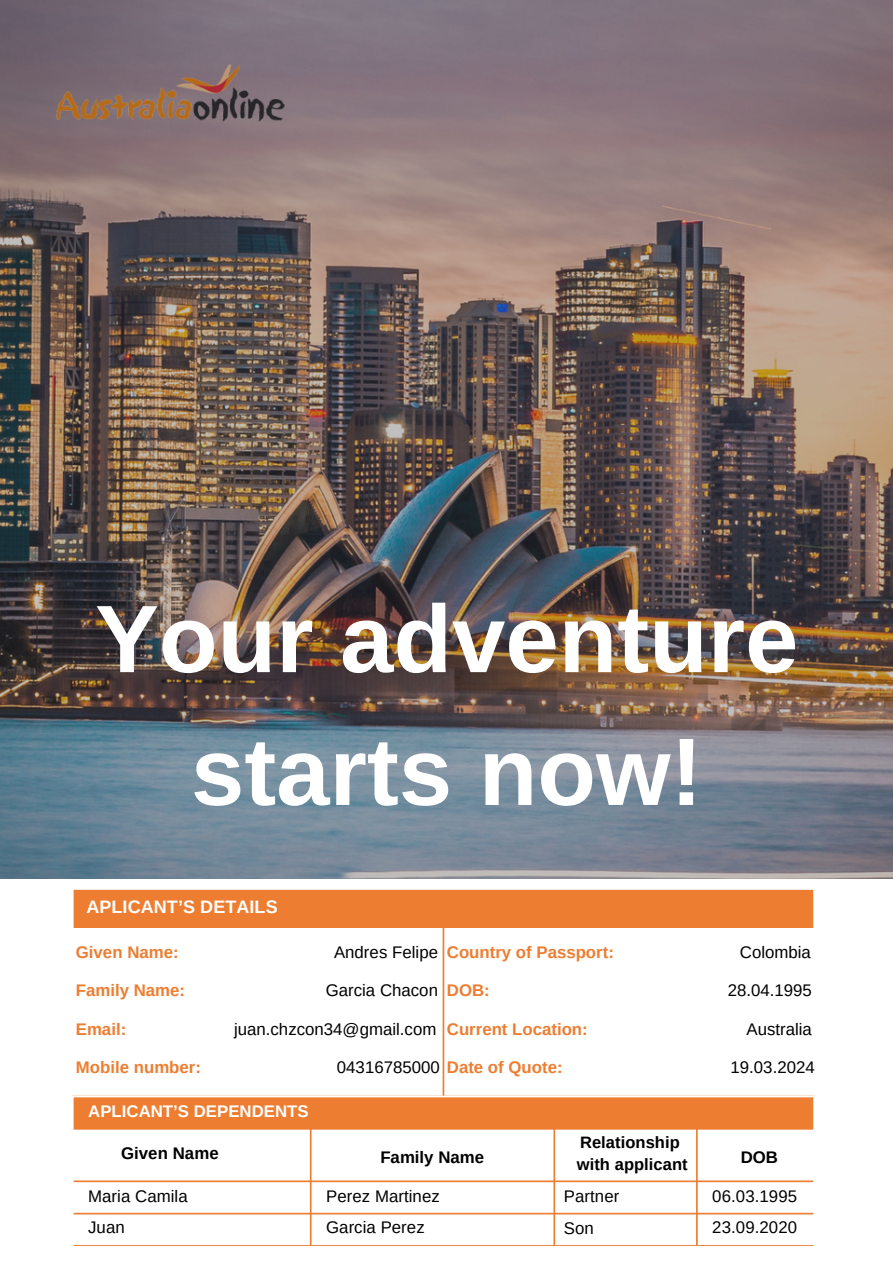
<style>
.page{position:relative;width:893px;height:1264px;background:#fff}
.page>*{position:absolute;margin:0;border:0;box-sizing:border-box;transform-origin:0 0}
.t1{font:700 95.85px/132.8px "Arimo";color:#fff;text-align:center}
.t2{font:700 18px "Arimo";letter-spacing:.005em;color:#fff}
.t3{font:16.8px/31.5px "Arimo";color:#000}
.t4{font:700 16.8px "Arimo";color:#ed7d31}
.t5{font:700 16.8px "Arimo";color:#000}
.t6{font:700 16.8px "Arimo";color:#fff}
.t7{font:700 16.5px/22.5px "Arimo";letter-spacing:.005em;color:#000}
.s1{font-weight:400;color:#000}
</style>
<div class="page">
<img style="left:0;top:0;width:892px;height:879px">
<div style="left:73px;top:889px;width:741px;height:38px;background:#ed7d31"></div>
<hr style="left:442px;top:927px;width:2px;height:170px;background:#ed7d31">
<hr style="left:72px;top:888px;width:2px;height:209px;background:#fff">
<hr style="left:813px;top:888px;width:1px;height:209px;background:#fff">
<div style="left:73px;top:1096px;width:741px;height:32px;background:#ed7d31"></div>
<hr style="left:310px;top:1127px;width:1px;height:118px;background:#ed7d31">
<hr style="left:553px;top:1127px;width:2px;height:118px;background:#ed7d31">
<hr style="left:696px;top:1127px;width:1px;height:118px;background:#ed7d31">
<hr style="left:72px;top:1127px;width:742px;height:2px;background:#ed7d31">
<hr style="left:72px;top:1180px;width:742px;height:2px;background:#ed7d31">
<hr style="left:72px;top:1212px;width:742px;height:2px;background:#ed7d31">
<hr style="left:72px;top:1244px;width:742px;height:1px;background:#ed7d31">
<hr style="left:72px;top:1095px;width:2px;height:150px;background:#fff">
<hr style="left:813px;top:1095px;width:1px;height:150px;background:#fff">
<hr style="left:72px;top:1095px;width:742px;height:2px;background:#fff">
<h1 class="t1" style="left:95px;top:572px;width:704px">Your adventure starts now!</h1>
<p class="t2" style="left:86px;top:896px;width:193px">APLICANT’S DETAILS</p>
<p class="t4" style="left:76px;top:942px;width:104px">Given Name:</p>
<p class="t3" style="left:334px;top:936px;width:105px">Andres Felipe</p>
<p class="t4" style="left:76px;top:981px;width:111px">Family Name:</p>
<p class="t3" style="left:326px;top:974px;width:114px">Garcia Chacon</p>
<p class="t4" style="left:76px;top:1019px;width:52px">Email:</p>
<p class="t3" style="left:234px;top:1013px;width:204px">juan.chzcon34@gmail.com</p>
<p class="t4" style="left:76px;top:1057px;width:127px">Mobile number:</p>
<p class="t4" style="left:337px;top:1057px;width:227px"><span class="s1">04316785000</span> Date of Quote:</p>
<h2 class="t4" style="left:447px;top:942px;width:168px">Country of Passport:</h2>
<h2 class="t3" style="left:740px;top:936px;width:72px">Colombia</h2>
<h3 class="t4" style="left:447px;top:981px;width:44px">DOB:</h3>
<h3 class="t3" style="left:727px;top:974px;width:86px">28.04.1995</h3>
<h3 class="t4" style="left:447px;top:1019px;width:142px">Current Location:</h3>
<h3 class="t3" style="left:746px;top:1013px;width:67px">Australia</h3>
<h3 class="t3" style="left:730px;top:1051px;width:86px">19.03.2024</h3>
<p class="t6" style="left:88px;top:1102px;width:222px">APLICANT’S DEPENDENTS</p>
<p class="t5" style="left:121px;top:1143px;width:99px">Given Name</p>
<p class="t7" style="left:576px;top:1130px;width:112px">Relationship with applicant</p>
<p class="t5" style="left:380px;top:1147px;width:105px">Family Name</p>
<p class="t3" style="left:88px;top:1180px;width:101px">Maria Camila</p>
<h2 class="t3" style="left:88px;top:1211px;width:38px">Juan</h2>
<p class="t3" style="left:326px;top:1180px;width:115px">Perez Martinez</p>
<p class="t3" style="left:326px;top:1211px;width:100px">Garcia Perez</p>
<h2 class="t3" style="left:564px;top:1180px;width:57px">Partner</h2>
<p class="t3" style="left:564px;top:1211px;width:31px">Son</p>
<p class="t5" style="left:740px;top:1147px;width:39px">DOB</p>
<p class="t3" style="left:712px;top:1180px;width:86px">06.03.1995<br>23.09.2020</p>
</div>
